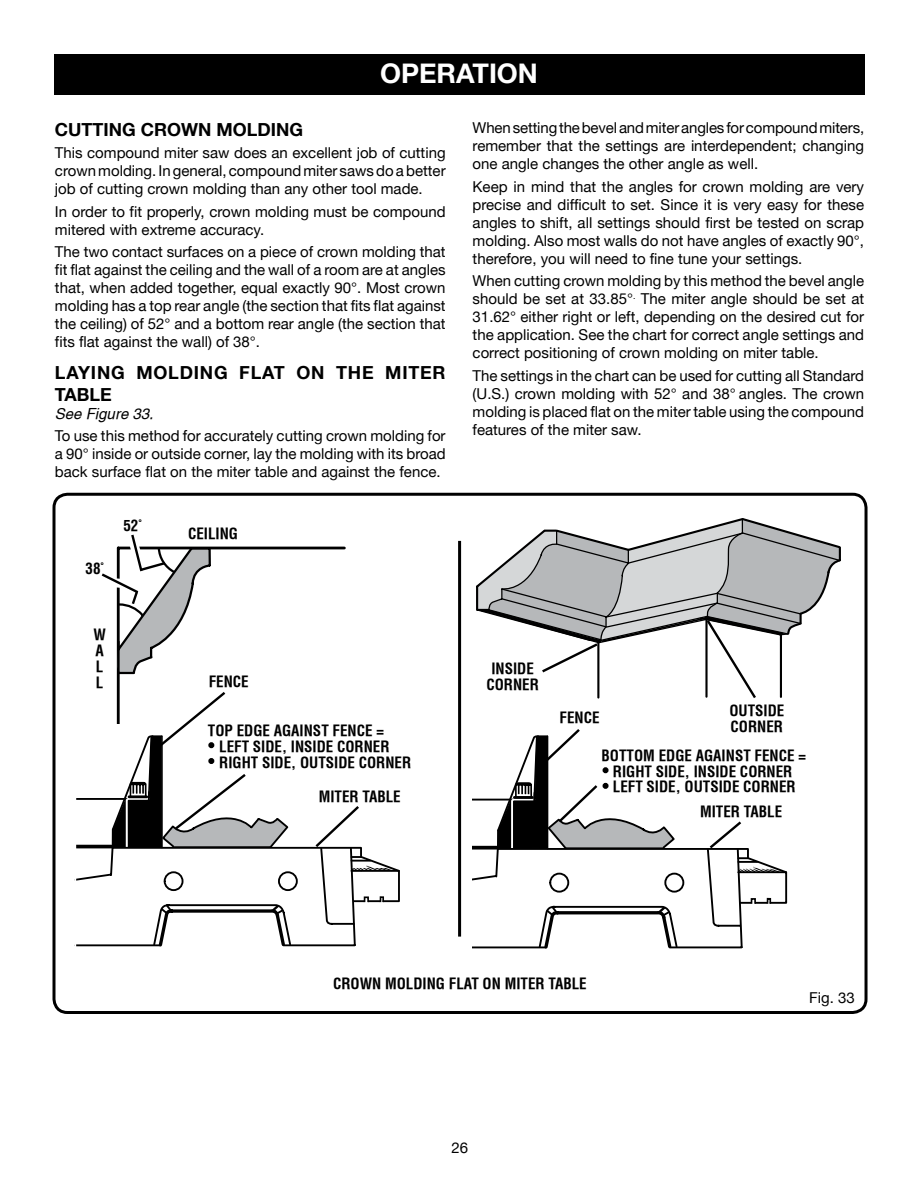
<style>
.page{position:relative;width:918px;height:1188px;background:#fff}
.page>*{position:absolute;margin:0;border:0;box-sizing:border-box;transform-origin:0 0}
.t1{font:700 27px "Helvetica Neue";color:#fff}
.t2{font:700 18px "Helvetica Neue";letter-spacing:.045em;color:#000}
.t3{font:15px/18px "Helvetica Neue";color:#000;text-align:justify}
.t4{font:700 condensed 15px/15.8px "Helvetica";color:#000}
.t5{font:italic 15px "Helvetica";color:#000}
</style>
<div class="page">
<div style="left:52px;top:493px;width:816px;height:521px;border:3px solid #000;border-radius:14px"></div>
<div style="left:54px;top:54px;width:811px;height:40px;background:#000"></div>
<hr style="left:118px;top:547px;width:226px;height:2px;background:#000">
<hr style="left:117px;top:548px;width:3px;height:176px;background:#000">
<hr style="left:458px;top:541px;width:3px;height:396px;background:#000">
<svg style="left:476px;top:518px;width:365px;height:181px"></svg>
<svg style="left:101px;top:534px;width:111px;height:141px"></svg>
<svg style="left:473px;top:729px;width:315px;height:220px"></svg>
<svg style="left:74px;top:689px;width:326px;height:258px"></svg>
<h1 class="t1" style="left:380px;top:56px;width:159px">OPERATION</h1>
<p class="t3" style="left:473px;top:119px;width:393px">When setting the bevel and miter angles for compound miters, remember that the settings are interdependent; changing one angle changes the other angle as well.</p>
<p class="t3" style="left:473px;top:177px;width:393px">Keep in mind that the angles for crown molding are very precise and difficult to set. Since it is very easy for these angles to shift, all settings should first be tested on scrap molding. Also most walls do not have angles of exactly 90°, therefore, you will need to fine tune your settings.</p>
<p class="t3" style="left:473px;top:272px;width:393px">When cutting crown molding by this method the bevel angle should be set at 33.85°<sup>.</sup> The miter angle should be set at 31.62° either right or left, depending on the desired cut for the application. See the chart for correct angle settings and correct positioning of crown molding on miter table.</p>
<p class="t3" style="left:473px;top:366px;width:393px">The settings in the chart can be used for cutting all Standard (U.S.) crown molding with 52° and 38° angles. The crown molding is placed flat on the miter table using the compound features of the miter saw.</p>
<p class="t2" style="left:55px;top:118px;width:13px">CUTTING</p>
<p class="t2" style="left:141px;top:118px;width:15px">CROWN</p>
<p class="t2" style="left:217px;top:118px;width:15px">MOL</p>
<p class="t2" style="left:258px;top:118px;width:25px">DING</p>
<p class="t3" style="left:55px;top:144px;width:392px">This compound miter saw does an excellent job of cutting crown molding. In general, compound miter saws do a better job of cutting crown molding than any other tool made.</p>
<p class="t3" style="left:55px;top:202px;width:392px">In order to fit properly, crown molding must be compound mitered with extreme accuracy.</p>
<p class="t3" style="left:55px;top:243px;width:392px">The two contact surfaces on a piece of crown molding that fit flat against the ceiling and the wall of a room are at angles that, when added together, equal exactly 90°. Most crown molding has a top rear angle (the section that fits flat against the ceiling) of 52° and a bottom rear angle (the section that fits flat against the wall) of 38°.</p>
<p class="t2" style="left:55px;top:362px;width:48px">LAYING</p>
<p class="t2" style="left:136px;top:362px;width:15px">MOL</p>
<p class="t2" style="left:180px;top:362px;width:26px">DING</p>
<p class="t2" style="left:239px;top:362px;width:13px">FLAT</p>
<p class="t2" style="left:296px;top:362px;width:15px">ON</p>
<p class="t2" style="left:336px;top:362px;width:14px">THE</p>
<p class="t2" style="left:385px;top:362px;width:13px">MITER</p>
<p class="t2" style="left:55px;top:383px;width:46px">TABLE</p>
<p class="t5" style="left:55px;top:405px;width:100px">See Figure 33.</p>
<p class="t3" style="left:55px;top:427px;width:392px">To use this method for accurately cutting crown molding for a 90° inside or outside corner, lay the molding with its broad back surface flat on the miter table and against the fence.</p>
<p class="t4" style="left:86px;top:561px;width:20px">38<sup>°</sup></p>
<p class="t4" style="left:123px;top:518px;width:20px">52<sup>°</sup></p>
<p class="t4" style="left:93px;top:627px;width:14px">W<br>A<br>L<br>L</p>
<p class="t4" style="left:188px;top:526px;width:52px">CEILING</p>
<p class="t4" style="left:209px;top:674px;width:42px">FENCE</p>
<p class="t4" style="left:486px;top:661px;width:54px;text-align:center">INSIDE<br>CORNER</p>
<p class="t4" style="left:729px;top:703px;width:57px">OUTSIDE</p>
<p class="t4" style="left:560px;top:710px;width:42px">FENCE</p>
<p class="t4" style="left:208px;top:723px;width:177px">TOP EDGE AGAINST FENCE =</p>
<p class="t4" style="left:731px;top:718px;width:54px">CORNER</p>
<p class="t4" style="left:219px;top:738px;width:16px">LEFT</p>
<p class="t4" style="left:253px;top:738px;width:8px">SIDE</p>
<p class="t4" style="left:282px;top:738px;width:17px">, INSIDE</p>
<p class="t4" style="left:337px;top:738px;width:10px">CORNER</p>
<p class="t4" style="left:219px;top:754px;width:9px">RIGHT</p>
<p class="t4" style="left:262px;top:754px;width:8px">SIDE</p>
<p class="t4" style="left:291px;top:754px;width:18px">, OUTSIDE</p>
<p class="t4" style="left:359px;top:754px;width:10px">CORNER</p>
<p class="t4" style="left:602px;top:747px;width:9px">BOTTO</p>
<p class="t4" style="left:643px;top:747px;width:164px">M EDGE AGAINST FENCE =</p>
<p class="t4" style="left:613px;top:763px;width:9px">RIGHT</p>
<p class="t4" style="left:656px;top:763px;width:8px">SIDE</p>
<p class="t4" style="left:685px;top:763px;width:17px">, INSIDE</p>
<p class="t4" style="left:740px;top:763px;width:10px">CORNER</p>
<p class="t4" style="left:613px;top:779px;width:16px">LEFT</p>
<p class="t4" style="left:647px;top:779px;width:8px">SIDE</p>
<p class="t4" style="left:676px;top:779px;width:18px">, OUTSIDE</p>
<p class="t4" style="left:743px;top:779px;width:10px">CORNER</p>
<p class="t4" style="left:319px;top:789px;width:20px">MITER</p>
<p class="t4" style="left:362px;top:789px;width:40px">TABLE</p>
<p class="t4" style="left:700px;top:804px;width:20px">MITER</p>
<p class="t4" style="left:744px;top:804px;width:40px">TABLE</p>
<p class="t4" style="left:333px;top:976px;width:255px">CROWN MOLDING FLAT ON MITER TABLE</p>
<p class="t3" style="left:451px;top:1139px;width:18px">26</p>
<p class="t3" style="left:809px;top:988px;width:47px">Fig. 33</p>
</div>
